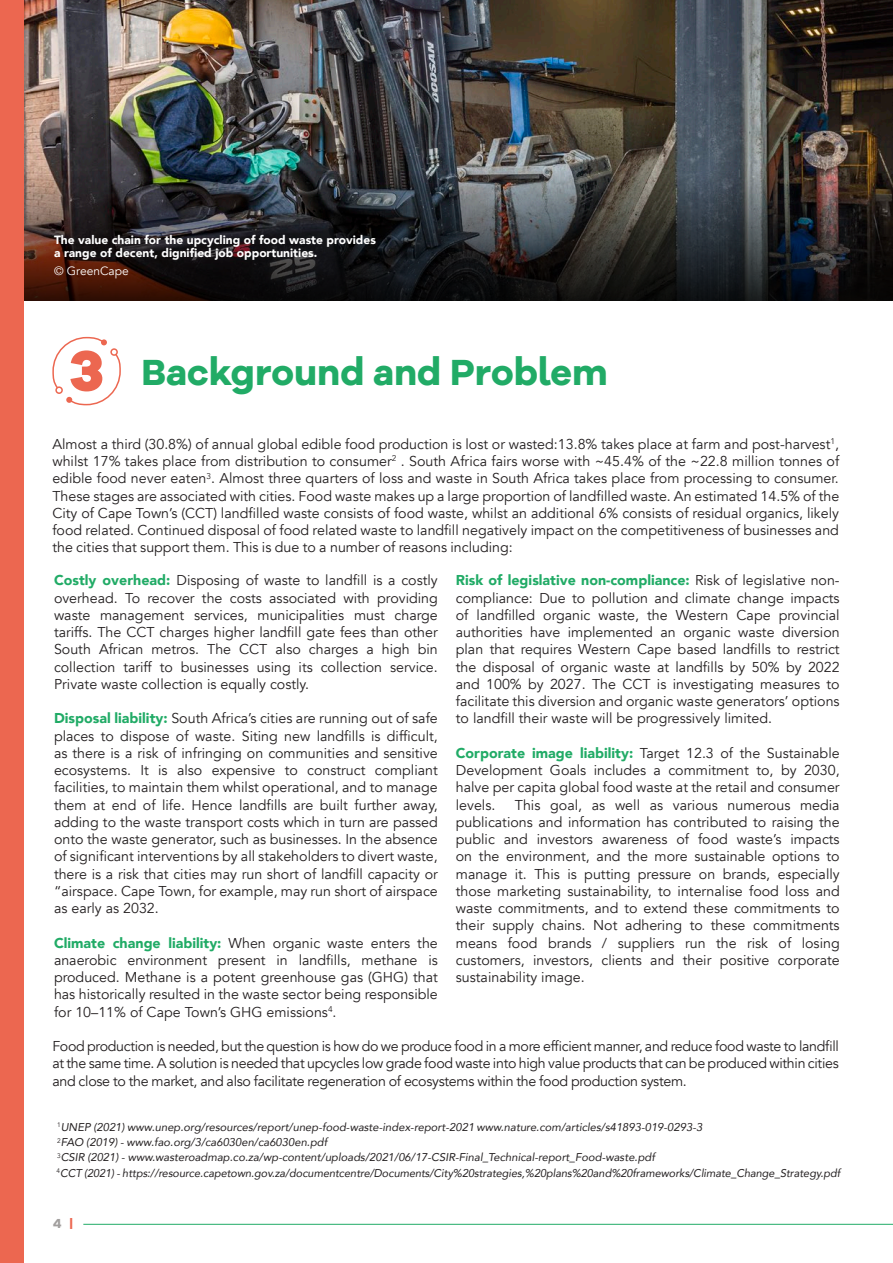
<style>
.page{position:relative;width:893px;height:1263px;background:#fff}
.page>*{position:absolute;margin:0;border:0;box-sizing:border-box;transform-origin:0 0}
.t1{font:58.65px "Galano Grotesque Alt Heavy";color:#ec6750}
.t2{font:37.5px "Galano Grotesque Alt Bold";color:#21ab66}
.Body_Copy{font:14.25px/17.2px "Avenir";color:#231f20;text-align:justify}
.t3{font:13.5px "Galano Grotesque Alt Bold";color:#a29f9e}
.t4{font:900 12px/13.5px "Avenir";color:#fff}
.t5{font:12px "Avenir";color:#fff}
.Body_Copy-2{font:italic 11.25px "Avenir";color:#231f20}
.s1{font-weight:900;color:#21ab66}
.s2{font-family:"Galano Grotesque Bold";color:#ec6750}
</style>
<div class="page">
<hr style="left:83px;top:1224px;width:810px;height:1px;background:#21ab66">
<img style="left:23px;top:0;width:870px;height:172px">
<svg style="left:52px;top:336px;width:69px;height:70px"></svg>
<div style="left:110px;top:348px;width:8px;height:8px;border:2px solid #ec6750;border-radius:50%"></div>
<img style="left:23px;top:172px;width:870px;height:129px">
<div style="left:0;top:0;width:23px;height:1263px;background:#ec6750"></div>
<p class="t4" style="left:54px;top:232px;width:323px">The value chain for the upcycling of food waste provides a range of decent, dignified job opportunities.</p>
<p class="t5" style="left:54px;top:264px;width:76px">© GreenCape</p>
<p class="t1" style="left:69px;top:332px;width:36px">3</p>
<p class="t2" style="left:141px;top:348px;width:468px">Background and Problem</p>
<p class="Body_Copy" style="left:52px;top:436px;width:788px">Almost a third (30.8%) of annual global edible food production is lost or wasted:13.8% takes place at farm and post-harvest<sup>1</sup>, whilst 17% takes place from distribution to consumer<sup>2</sup> . South Africa fairs worse with ~45.4% of the ~22.8 million tonnes of edible food never eaten<sup>3</sup>. Almost three quarters of loss and waste in South Africa takes place from processing to consumer.<br>These stages are associated with cities. Food waste makes up a large proportion of landfilled waste. An estimated 14.5% of the City of Cape Town’s (CCT) landfilled waste consists of food waste, whilst an additional 6% consists of residual organics, likely food related. Continued disposal of food related waste to landfill negatively impact on the competitiveness of businesses and the cities that support them. This is due to a number of reasons including:</p>
<p class="Body_Copy" style="left:54px;top:572px;width:385px"><span class="s1">Costly overhead:</span> Disposing of waste to landfill is a costly overhead. To recover the costs associated with providing waste management services, municipalities must charge tariffs. The CCT charges higher landfill gate fees than other South African metros. The CCT also charges a high bin collection tariff to businesses using its collection service.<br>Private waste collection is equally costly.</p>
<p class="Body_Copy" style="left:54px;top:710px;width:385px"><span class="s1">Disposal liability:</span> South Africa’s cities are running out of safe places to dispose of waste. Siting new landfills is difficult, as there is a risk of infringing on communities and sensitive ecosystems. It is also expensive to construct compliant facilities, to maintain them whilst operational, and to manage them at end of life. Hence landfills are built further away, adding to the waste transport costs which in turn are passed onto the waste generator, such as businesses. In the absence of significant interventions by all stakeholders to divert waste, there is a risk that cities may run short of landfill capacity or “airspace. Cape Town, for example, may run short of airspace as early as 2032.</p>
<p class="Body_Copy" style="left:54px;top:934px;width:385px"><span class="s1">Climate change liability:</span> When organic waste enters the anaerobic environment present in landfills, methane is produced. Methane is a potent greenhouse gas (GHG) that has historically resulted in the waste sector being responsible for 10–11% of Cape Town’s GHG emissions<sup>4</sup>.</p>
<p class="Body_Copy" style="left:456px;top:572px;width:385px"><span class="s1">Risk of legislative non-compliance:</span> Risk of legislative non&shy;compliance: Due to pollution and climate change impacts of landfilled organic waste, the Western Cape provincial authorities have implemented an organic waste diversion plan that requires Western Cape based landfills to restrict the disposal of organic waste at landfills by 50% by 2022 and 100% by 2027. The CCT is investigating measures to facilitate this diversion and organic waste generators’ options to landfill their waste will be progressively limited.</p>
<p class="Body_Copy" style="left:456px;top:745px;width:385px"><span class="s1">Corporate image liability:</span> Target 12.3 of the Sustainable Development Goals includes a commitment to, by 2030, halve per capita global food waste at the retail and consumer levels.</p>
<p class="Body_Copy" style="left:456px;top:796px;width:385px;text-indent:59px">This goal, as well as various numerous media publications and information has contributed to raising the public and investors awareness of food waste’s impacts on the environment, and the more sustainable options to manage it. This is putting pressure on brands, especially those marketing sustainability, to internalise food loss and waste commitments, and to extend these commitments to their supply chains. Not adhering to these commitments means food brands / suppliers run the risk of losing customers, investors, clients and their positive corporate sustainability image.</p>
<p class="Body_Copy" style="left:52px;top:1038px;width:788px">Food production is needed, but the question is how do we produce food in a more efficient manner, and reduce food waste to landfill at the same time. A solution is needed that upcycles low grade food waste into high value products that can be produced within cities and close to the market, and also facilitate regeneration of ecosystems within the food production system.</p>
<p class="Body_Copy-2" style="left:57px;top:1120px;width:647px"><sup>1</sup>UNEP (2021) www.unep.org/resources/report/unep-food-waste-index-report-2021 www.nature.com/articles/s41893-019-0293-3</p>
<p class="Body_Copy-2" style="left:57px;top:1135px;width:272px"><sup>2</sup>FAO (2019) - www.fao.org/3/ca6030en/ca6030en.pdf</p>
<p class="Body_Copy-2" style="left:57px;top:1151px;width:599px"><sup>3</sup>CSIR (2021) - www.wasteroadmap.co.za/wp-content/uploads/2021/06/17-CSIR-Final_Technical-report_Food-waste.pdf</p>
<p class="Body_Copy-2" style="left:57px;top:1166px;width:785px"><sup>4</sup>CCT (2021) - https://resource.capetown.gov.za/documentcentre/Documents/City%20strategies,%20plans%20and%20frameworks/Climate_Change_Strategy.pdf</p>
<p class="t3" style="left:53px;top:1214px;width:21px">4 <span class="s2">|</span></p>
</div>
